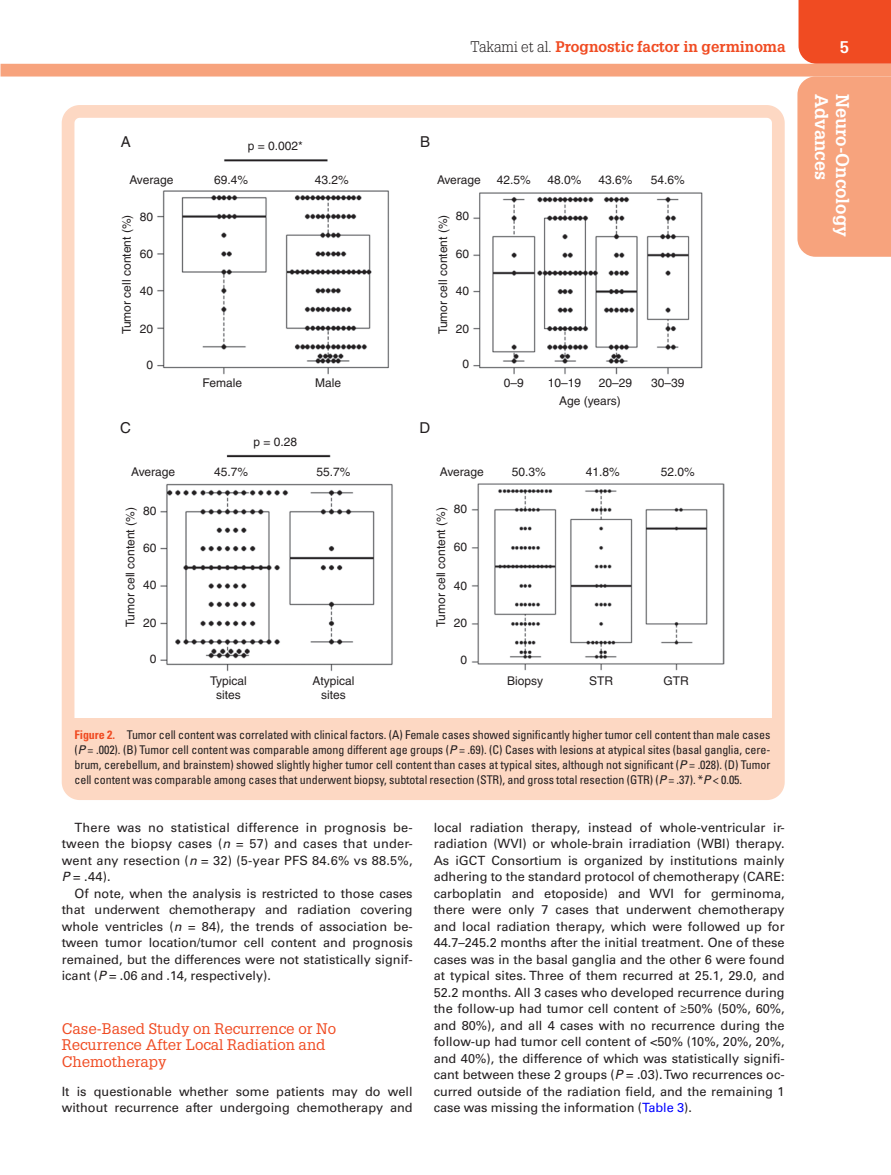
<style>
.page{position:relative;width:891px;height:1175px;background:#fff}
.page>*{position:absolute;margin:0;border:0;box-sizing:border-box;transform-origin:0 0}
.t1{font:700 18px "Glypha LT Std";color:#fff}
.t2{font:700 16.5px "Glypha LT Std";color:#fff}
.t3{font:15px/16.5px "Glypha LT Std";color:#f04b22}
.t4{font:700 15px "Glypha LT Std";color:#f04b22}
.t5{font:15px "Helvetica";color:#231f20}
.t6{font:12.75px/16.5px "Univers LT Std";color:#231f20;text-align:justify}
.t7{font:condensed 12px/15px "Univers LT Std";letter-spacing:-.005em;color:#231f20;text-align:justify}
.t8{font:12px/14.4px "Helvetica";color:#231f20;text-align:center}
.s1{font-weight:300;color:#231f20}
.s2{font-weight:700;color:#f04b22}
.s3{font-style:italic;font-stretch:normal}
.s4{font-style:italic}
.s5{color:#00f}
</style>
<div class="page">
<div style="left:799px;top:0;width:92px;height:64px;background:#f04b22"></div>
<div style="left:1px;top:64px;width:890px;height:12px;background:#f7a37d"></div>
<div style="left:797px;top:76px;width:94px;height:181px;background:#f7a37d"></div>
<div style="left:65px;top:718px;width:716px;height:73px;background:#fdd8c3"></div>
<img style="left:157px;top:159px;width:568px;height:512px">
<div style="left:62px;top:105px;width:723px;height:695px;border:13px solid #fdd8c3;border-radius:12px"></div>
<p class="t4" style="left:470px;top:37px;width:317px"><span class="s1">Takami et al.</span> Prognostic factor in germinoma</p>
<p class="t2" style="left:840px;top:37px;width:11px">5</p>
<h1 class="t1" style="left:833px;top:94px;width:88px;rotate:90deg">Advances</h1>
<h1 class="t1" style="left:854px;top:94px;width:145px;rotate:90deg">Neuro-Oncology</h1>
<p class="t5" style="left:121px;top:133px;width:12px">A</p>
<p class="t5" style="left:420px;top:133px;width:12px">B</p>
<p class="t8" style="left:248px;top:139px;width:57px">p = 0.002*</p>
<p class="t8" style="left:129px;top:173px;width:45px">Average</p>
<p class="t8" style="left:214px;top:173px;width:36px">69.4%</p>
<p class="t8" style="left:437px;top:173px;width:45px">Average</p>
<p class="t8" style="left:315px;top:173px;width:36px">43.2%</p>
<p class="t8" style="left:497px;top:173px;width:36px">42.5%</p>
<p class="t8" style="left:548px;top:173px;width:36px">48.0%</p>
<p class="t8" style="left:599px;top:173px;width:36px">43.6%</p>
<p class="t8" style="left:651px;top:173px;width:36px">54.6%</p>
<p class="t8" style="left:456px;top:209px;width:15px">80</p>
<p class="t8" style="left:456px;top:246px;width:15px">60</p>
<p class="t8" style="left:456px;top:283px;width:15px">40</p>
<p class="t8" style="left:456px;top:321px;width:15px">20</p>
<p class="t8" style="left:463px;top:357px;width:8px">0</p>
<p class="t8" style="left:140px;top:209px;width:15px">80</p>
<p class="t8" style="left:120px;top:334px;width:121px;rotate:-90deg">Tumor cell content (%)</p>
<p class="t8" style="left:436px;top:334px;width:121px;rotate:-90deg">Tumor cell content (%)</p>
<p class="t8" style="left:140px;top:247px;width:15px">60</p>
<p class="t8" style="left:140px;top:284px;width:15px">40</p>
<p class="t8" style="left:140px;top:321px;width:15px">20</p>
<p class="t8" style="left:146px;top:357px;width:8px">0</p>
<p class="t8" style="left:202px;top:375px;width:41px">Female</p>
<p class="t8" style="left:315px;top:375px;width:28px">Male</p>
<p class="t5" style="left:120px;top:419px;width:12px">C</p>
<p class="t5" style="left:419px;top:419px;width:12px">D</p>
<p class="t8" style="left:253px;top:434px;width:45px">p = 0.28</p>
<p class="t8" style="left:504px;top:375px;width:22px">0–9</p>
<p class="t8" style="left:559px;top:373px;width:63px;line-height:18.3px;text-align:left;text-indent:-11px">10–19<br>Age (years)</p>
<p class="t8" style="left:599px;top:375px;width:35px">20–29</p>
<p class="t8" style="left:651px;top:375px;width:35px">30–39</p>
<p class="t8" style="left:440px;top:464px;width:45px">Average</p>
<p class="t8" style="left:454px;top:502px;width:15px">80</p>
<p class="t8" style="left:454px;top:540px;width:15px">60</p>
<p class="t8" style="left:454px;top:578px;width:15px">40</p>
<p class="t8" style="left:454px;top:616px;width:15px">20</p>
<p class="t8" style="left:461px;top:653px;width:8px">0</p>
<p class="t8" style="left:131px;top:464px;width:45px">Average</p>
<p class="t8" style="left:214px;top:464px;width:36px">45.7%</p>
<p class="t8" style="left:512px;top:464px;width:36px">50.3%</p>
<p class="t8" style="left:586px;top:464px;width:36px">41.8%</p>
<p class="t8" style="left:661px;top:464px;width:36px">52.0%</p>
<p class="t8" style="left:316px;top:464px;width:36px">55.7%</p>
<p class="t8" style="left:143px;top:503px;width:15px">80</p>
<p class="t8" style="left:143px;top:540px;width:15px">60</p>
<p class="t8" style="left:143px;top:577px;width:15px">40</p>
<p class="t8" style="left:143px;top:615px;width:15px">20</p>
<p class="t8" style="left:150px;top:651px;width:8px">0</p>
<p class="t8" style="left:434px;top:626px;width:121px;rotate:-90deg">Tumor cell content (%)</p>
<p class="t8" style="left:123px;top:626px;width:121px;rotate:-90deg">Tumor cell content (%)</p>
<p class="t8" style="left:210px;top:673px;width:38px">Typical sites</p>
<p class="t8" style="left:312px;top:673px;width:44px">Atypical</p>
<p class="t8" style="left:507px;top:673px;width:38px">Biopsy</p>
<p class="t8" style="left:589px;top:673px;width:25px">STR</p>
<p class="t8" style="left:664px;top:673px;width:27px">GTR</p>
<p class="t8" style="left:321px;top:687px;width:26px">sites</p>
<p class="t7" style="left:74px;top:727px;width:697px"><span class="s2">Figure 2.</span> Tumor cell content was correlated with clinical factors. (A) Female cases showed significantly higher tumor cell content than male cases (<span class="s3">P</span> = .002). (B) Tumor cell content was comparable among different age groups (<span class="s3">P</span> = .69). (C) Cases with lesions at atypical sites (basal ganglia, cere&shy;brum, cerebellum, and brainstem) showed slightly higher tumor cell content than cases at typical sites, although not significant (<span class="s3">P</span> = .028). (D) Tumor cell content was comparable among cases that underwent biopsy, subtotal resection (STR), and gross total resection (GTR) (<span class="s3">P</span> = .37). *<span class="s3">P</span> &lt; 0.05.</p>
<p class="t6" style="left:62px;top:819px;width:353px;text-indent:13px">There was no statistical difference in prognosis be&shy;tween the biopsy cases (<span class="s4">n</span> = 57) and cases that under&shy;went any resection (<span class="s4">n</span> = 32) (5-year PFS 84.6% vs 88.5%, <span class="s4">P</span> = .44).</p>
<p class="t6" style="left:62px;top:885px;width:353px;text-indent:13px">Of note, when the analysis is restricted to those cases that underwent chemotherapy and radiation covering whole ventricles (<span class="s4">n</span> = 84), the trends of association be&shy;tween tumor location/tumor cell content and prognosis remained, but the differences were not statistically signif&shy;icant (<span class="s4">P</span> = .06 and .14, respectively).</p>
<p class="t3" style="left:62px;top:1019px;width:276px">Case-Based Study on Recurrence or No<br>Recurrence After Local Radiation and<br>Chemotherapy</p>
<p class="t6" style="left:62px;top:1083px;width:353px">It is questionable whether some patients may do well without recurrence after undergoing chemotherapy and</p>
<p class="t6" style="left:434px;top:819px;width:353px">local radiation therapy, instead of whole-ventricular ir&shy;radiation (WVI) or whole-brain irradiation (WBI) therapy.<br>As iGCT Consortium is organized by institutions mainly adhering to the standard protocol of chemotherapy (CARE: carboplatin and etoposide) and WVI for germinoma, there were only 7 cases that underwent chemotherapy and local radiation therapy, which were followed up for 44.7–245.2 months after the initial treatment. One of these cases was in the basal ganglia and the other 6 were found at typical sites. Three of them recurred at 25.1, 29.0, and 52.2 months. All 3 cases who developed recurrence during the follow-up had tumor cell content of ≥50% (50%, 60%, and 80%), and all 4 cases with no recurrence during the follow-up had tumor cell content of &lt;50% (10%, 20%, 20%, and 40%), the difference of which was statistically signifi&shy;cant between these 2 groups (<span class="s4">P</span> = .03). Two recurrences oc&shy;curred outside of the radiation field, and the remaining 1 case was missing the information (<span class="s5">Table 3</span>).</p>
</div>
